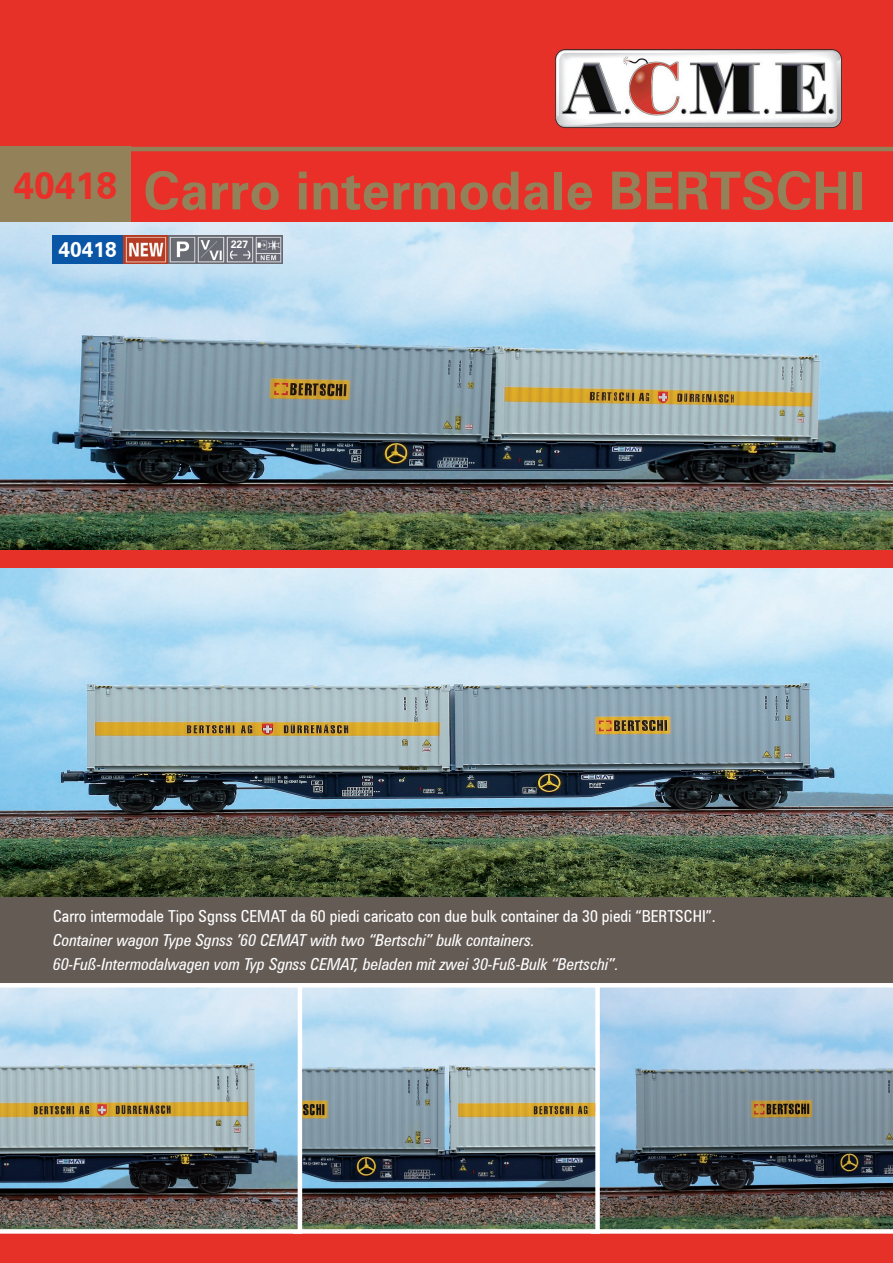
<style>
.page{position:relative;width:893px;height:1263px;background:#fff}
.page>*{position:absolute;margin:0;border:0;box-sizing:border-box;transform-origin:0 0}
.t1{font:700 52.5px "Zurich BT";color:#928159}
.t2{font:700 37.5px "Zurich BT";color:#ea2f29}
.t3{font:700 21px "Zurich BT";color:#fff}
.t4{font:italic condensed 16.5px/24px "Zurich BT";color:#fff}
.t5{font:condensed 16.5px "Zurich BT";color:#fff}
.t6{font:700 10.5px "Zurich BT";color:#fff}
</style>
<div class="page">
<div style="left:0;top:517px;width:893px;height:746px;background:#e63129"></div>
<img style="left:602px;top:983px;width:291px;height:251px">
<img style="left:0;top:222px;width:893px;height:327px">
<div style="left:0;top:0;width:893px;height:181px;background:#e63129"></div>
<div style="left:131px;top:147px;width:762px;height:75px;background:#ea2f29"></div>
<img style="left:555px;top:49px;width:287px;height:80px">
<div style="left:0;top:147px;width:131px;height:75px;background:#928159"></div>
<hr style="left:79px;top:147px;width:814px;height:4px;background:#928159">
<div style="left:52px;top:235px;width:71px;height:29px;background:#0a56a6"></div>
<img style="left:123px;top:235px;width:160px;height:29px">
<div style="left:0;top:896px;width:893px;height:87px;background:#645b55"></div>
<img style="left:0;top:568px;width:893px;height:328px">
<img style="left:304px;top:983px;width:298px;height:251px">
<img style="left:0;top:983px;width:304px;height:251px">
<h2 class="t2" style="left:13px;top:163px;width:105px">40418</h2>
<p class="t3" style="left:59px;top:237px;width:60px">40418</p>
<h1 class="t1" style="left:143px;top:159px;width:723px">Carro intermodale BERTSCHI</h1>
<p class="t6" style="left:231px;top:238px;width:19px">227</p>
<p class="t5" style="left:53px;top:906px;width:664px">Carro intermodale Tipo Sgnss CEMAT da 60 piedi caricato con due bulk container da 30 piedi “BERTSCHI”.</p>
<p class="t4" style="left:53px;top:928px;width:567px">Container wagon Type Sgnss ’60 CEMAT with two “Bertschi” bulk containers.<br>60-Fuß-Intermodalwagen vom Typ Sgnss CEMAT, beladen mit zwei 30-Fuß-Bulk “Bertschi”.</p>
</div>
